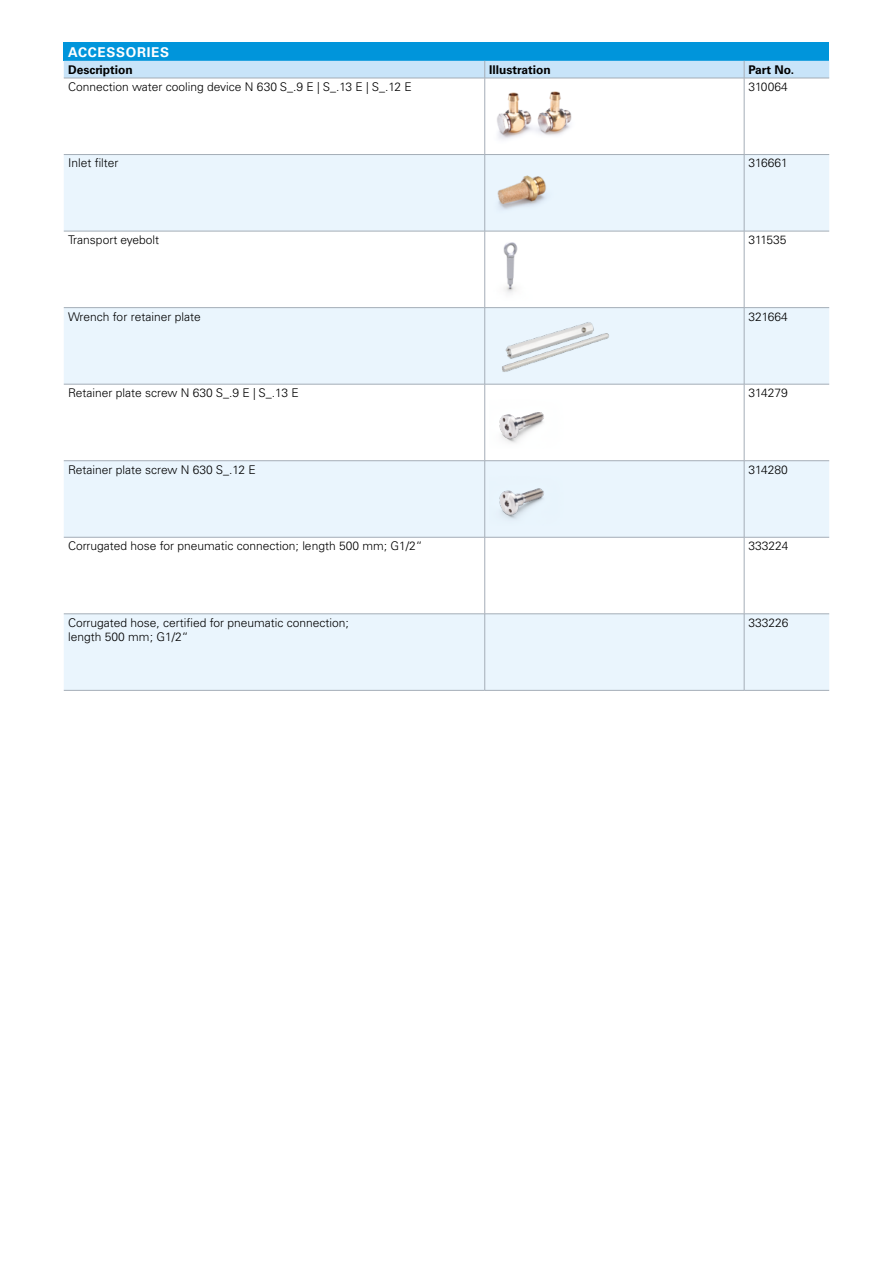
<style>
.page{position:relative;width:893px;height:1263px;background:#fff}
.page>*{position:absolute;margin:0;border:0;box-sizing:border-box;transform-origin:0 0}
.t1{font:700 13.5px "Univers LT Pro 65";letter-spacing:.05em;color:#fff}
.t2{font:300 12px/14.4px "Univers LT Pro 45";color:#000}
.t3{font:700 12px "Univers LT Pro 65";color:#000}
</style>
<div class="page">
<div style="left:64px;top:43px;width:765px;height:18px;background:#0095db"></div>
<svg style="left:64px;top:155px;width:765px;height:535px;fill:#eaf5fd"></svg>
<div style="left:64px;top:61px;width:765px;height:17px;background:#c8e4f9"></div>
<hr style="left:64px;top:78px;width:421px;height:1px;background:#a4adb7">
<hr style="left:485px;top:78px;width:259px;height:1px;background:#a4adb7">
<hr style="left:744px;top:78px;width:85px;height:1px;background:#a4adb7">
<hr style="left:64px;top:154px;width:421px;height:1px;background:#a4adb7">
<hr style="left:485px;top:154px;width:259px;height:1px;background:#a4adb7">
<hr style="left:744px;top:154px;width:85px;height:1px;background:#a4adb7">
<hr style="left:64px;top:231px;width:421px;height:1px;background:#a4adb7">
<hr style="left:485px;top:231px;width:259px;height:1px;background:#a4adb7">
<hr style="left:744px;top:231px;width:85px;height:1px;background:#a4adb7">
<hr style="left:64px;top:307px;width:421px;height:1px;background:#a4adb7">
<hr style="left:485px;top:307px;width:259px;height:1px;background:#a4adb7">
<hr style="left:744px;top:307px;width:85px;height:1px;background:#a4adb7">
<hr style="left:64px;top:384px;width:421px;height:1px;background:#a4adb7">
<hr style="left:485px;top:384px;width:259px;height:1px;background:#a4adb7">
<hr style="left:744px;top:384px;width:85px;height:1px;background:#a4adb7">
<hr style="left:64px;top:460px;width:421px;height:1px;background:#a4adb7">
<hr style="left:485px;top:460px;width:259px;height:1px;background:#a4adb7">
<hr style="left:744px;top:460px;width:85px;height:1px;background:#a4adb7">
<hr style="left:64px;top:537px;width:421px;height:1px;background:#a4adb7">
<hr style="left:485px;top:537px;width:259px;height:1px;background:#a4adb7">
<hr style="left:744px;top:537px;width:85px;height:1px;background:#a4adb7">
<hr style="left:64px;top:613px;width:421px;height:1px;background:#a4adb7">
<hr style="left:485px;top:613px;width:259px;height:1px;background:#a4adb7">
<hr style="left:744px;top:613px;width:85px;height:1px;background:#a4adb7">
<hr style="left:64px;top:690px;width:421px;height:1px;background:#a4adb7">
<hr style="left:485px;top:690px;width:259px;height:1px;background:#a4adb7">
<hr style="left:744px;top:690px;width:85px;height:1px;background:#a4adb7">
<hr style="left:484px;top:78px;width:1px;height:76px;background:#a4adb7">
<hr style="left:744px;top:78px;width:1px;height:76px;background:#a4adb7">
<hr style="left:484px;top:155px;width:1px;height:76px;background:#a4adb7">
<hr style="left:744px;top:155px;width:1px;height:76px;background:#a4adb7">
<hr style="left:484px;top:231px;width:1px;height:76px;background:#a4adb7">
<hr style="left:744px;top:231px;width:1px;height:76px;background:#a4adb7">
<hr style="left:484px;top:308px;width:1px;height:76px;background:#a4adb7">
<hr style="left:744px;top:308px;width:1px;height:76px;background:#a4adb7">
<hr style="left:484px;top:384px;width:1px;height:76px;background:#a4adb7">
<hr style="left:744px;top:384px;width:1px;height:76px;background:#a4adb7">
<hr style="left:484px;top:461px;width:1px;height:76px;background:#a4adb7">
<hr style="left:744px;top:461px;width:1px;height:76px;background:#a4adb7">
<hr style="left:484px;top:537px;width:1px;height:77px;background:#a4adb7">
<hr style="left:744px;top:537px;width:1px;height:77px;background:#a4adb7">
<hr style="left:484px;top:614px;width:1px;height:76px;background:#a4adb7">
<hr style="left:744px;top:614px;width:1px;height:76px;background:#a4adb7">
<img style="left:497px;top:91px;width:75px;height:48px">
<div style="left:489px;top:159px;width:82px;height:64px;background:#eaf5fd"></div>
<img style="left:498px;top:176px;width:48px;height:28px">
<img style="left:489px;top:235px;width:68px;height:66px">
<img style="left:489px;top:312px;width:135px;height:64px">
<img style="left:489px;top:388px;width:88px;height:61px">
<img style="left:489px;top:465px;width:88px;height:60px">
<p class="t1" style="left:68px;top:42px;width:103px">ACCESSORIES</p>
<p class="t3" style="left:68px;top:61px;width:66px">Description</p>
<p class="t3" style="left:489px;top:61px;width:63px">Illustration</p>
<p class="t3" style="left:748px;top:61px;width:47px">Part No.</p>
<p class="t2" style="left:68px;top:79px;width:345px">Connection water cooling device N 630 S_.9 E | S_.13 E | S_.12 E</p>
<p class="t2" style="left:748px;top:79px;width:41px">310064</p>
<p class="t2" style="left:68px;top:156px;width:52px">Inlet filter</p>
<p class="t2" style="left:748px;top:156px;width:41px">316661</p>
<p class="t2" style="left:68px;top:232px;width:93px">Transport eyebolt</p>
<p class="t2" style="left:748px;top:232px;width:40px">311535</p>
<p class="t2" style="left:68px;top:309px;width:134px">Wrench for retainer plate</p>
<p class="t2" style="left:748px;top:309px;width:41px">321664</p>
<p class="t2" style="left:68px;top:385px;width:232px">Retainer plate screw N 630 S_.9 E | S_.13 E</p>
<p class="t2" style="left:748px;top:385px;width:41px">314279</p>
<p class="t2" style="left:68px;top:462px;width:189px">Retainer plate screw N 630 S_.12 E</p>
<p class="t2" style="left:748px;top:462px;width:41px">314280</p>
<p class="t2" style="left:68px;top:538px;width:356px">Corrugated hose for pneumatic connection; length 500 mm; G1/2“</p>
<p class="t2" style="left:748px;top:538px;width:42px">333224</p>
<p class="t2" style="left:68px;top:615px;width:282px">Corrugated hose, certified for pneumatic connection; length 500 mm; G1/2“</p>
<p class="t2" style="left:748px;top:615px;width:42px">333226</p>
</div>
